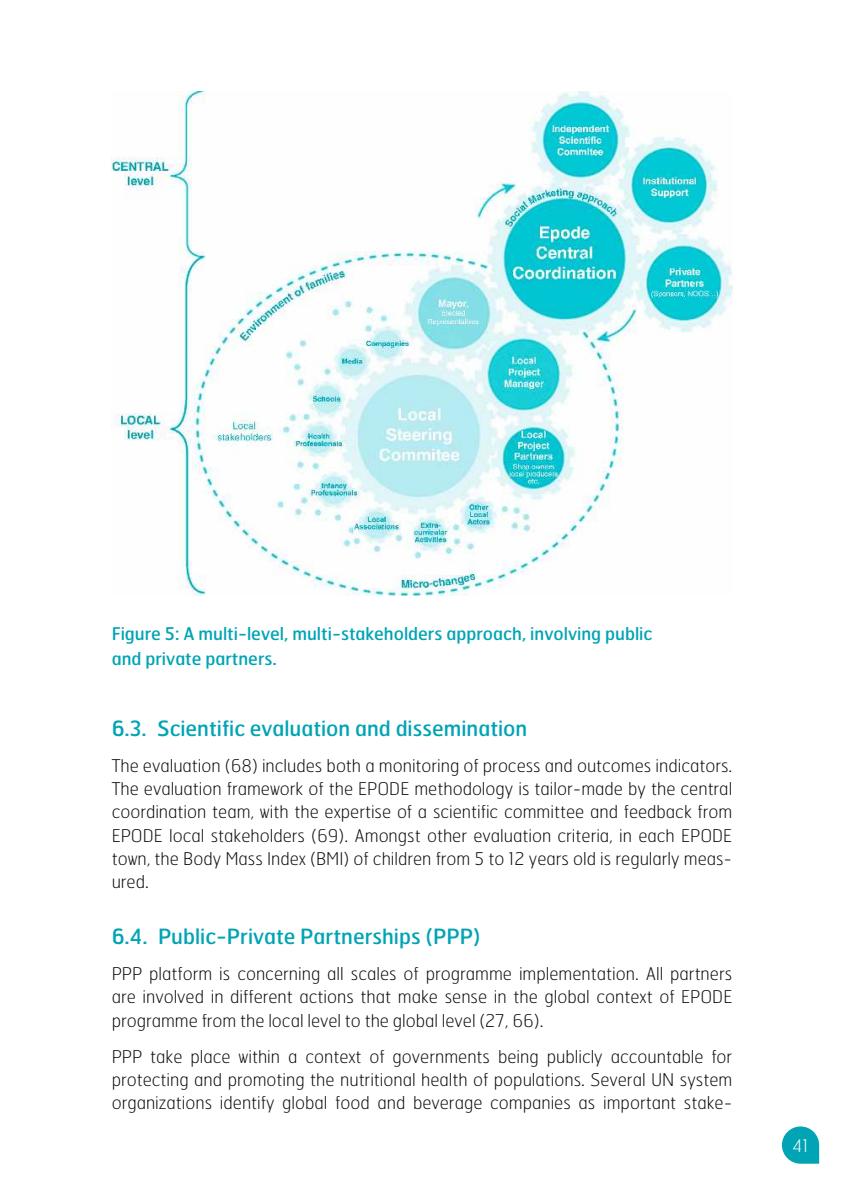
<style>
.page{position:relative;width:844px;height:1191px;background:#fff}
.page>*{position:absolute;margin:0;border:0;box-sizing:border-box;transform-origin:0 0}
.t1{font:21px "Hermes";color:#00a4b5}
.t2{font:100 17.5px/23.3px "Hermes";color:#0a0b0b;text-align:justify}
.t3{font:17.5px/24.7px "Hermes";color:#00a4b5}
.t4{font:100 17.5px "Hermes";color:#fefefe}
</style>
<div class="page">
<svg style="left:781px;top:1126px;width:38px;height:37px"></svg>
<img style="left:112px;top:91px;width:620px;height:504px">
<p class="t3" style="left:112px;top:621px;width:542px">Figure 5: A multi-level, multi-stakeholders approach, involving public and private partners.</p>
<p class="t1" style="left:112px;top:715px;width:417px">6.3. Scientific evaluation and dissemination</p>
<p class="t2" style="left:112px;top:753px;width:622px">The evaluation (68) includes both a monitoring of process and outcomes indicators.<br>The evaluation framework of the EPODE methodology is tailor-made by the central coordination team, with the expertise of a scientific committee and feedback from EPODE local stakeholders (69). Amongst other evaluation criteria, in each EPODE town, the Body Mass Index (BMI) of children from 5 to 12 years old is regularly meas&shy;ured.</p>
<p class="t1" style="left:112px;top:923px;width:370px">6.4. Public-Private Partnerships (PPP)</p>
<p class="t2" style="left:112px;top:961px;width:622px">PPP platform is concerning all scales of programme implementation. All partners are involved in different actions that make sense in the global context of EPODE programme from the local level to the global level (27, 66).</p>
<p class="t2" style="left:112px;top:1044px;width:622px">PPP take place within a context of governments being publicly accountable for protecting and promoting the nutritional health of populations. Several UN system organizations identify global food and beverage companies as important stake-</p>
<p class="t4" style="left:792px;top:1135px;width:17px">41</p>
</div>
